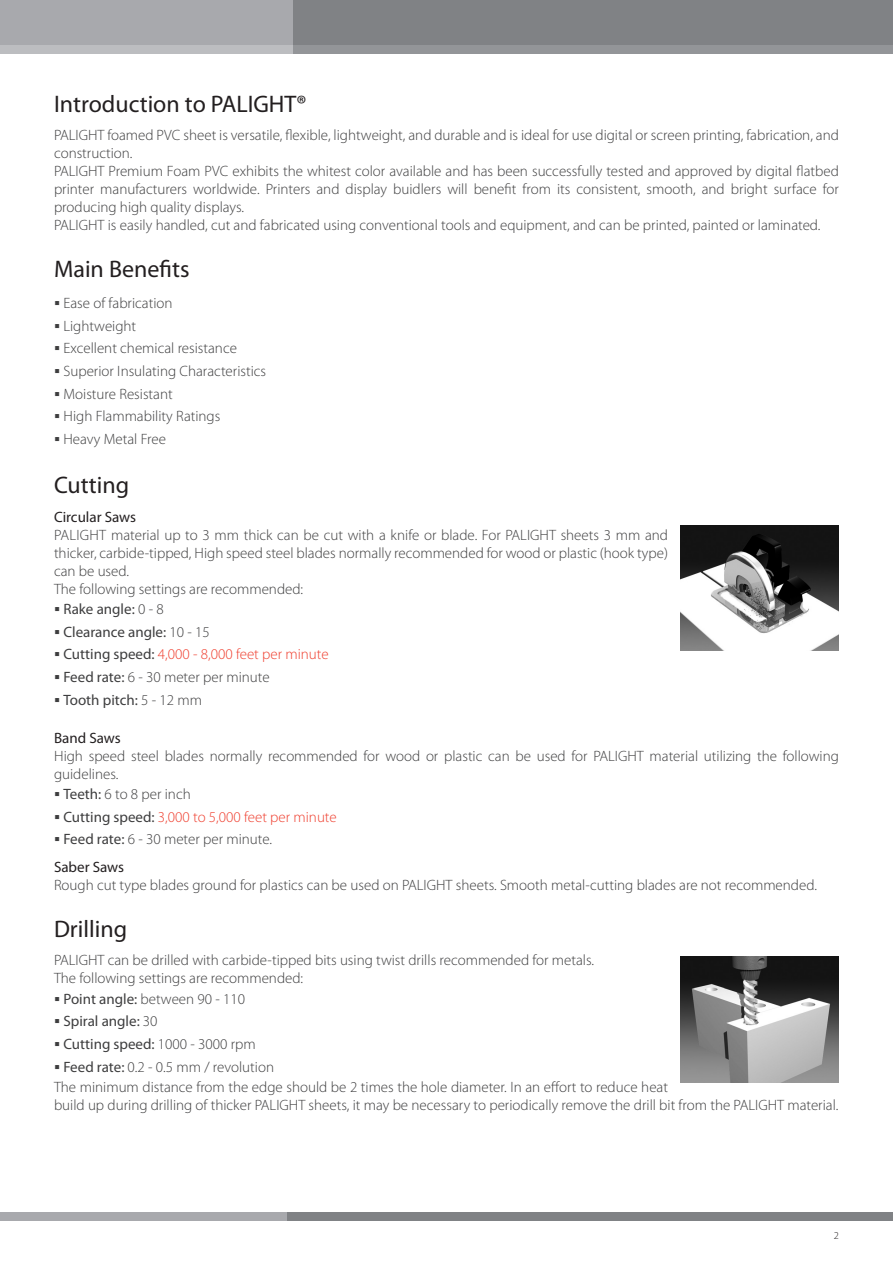
<style>
.page{position:relative;width:893px;height:1263px;background:#fff}
.page>*{position:absolute;margin:0;border:0;box-sizing:border-box;transform-origin:0 0}
.t1{font:24px "Myriad Pro";color:#231f20}
.Normal_-_Bulleted{font:300 15px/18px "Myriad Pro";color:#3e3e3f}
.Normal_-_Bulleted-2{font:15px "Myriad Pro";color:#3e3e3f}
.Normal_-_Bulleted-3{font:300 15px "Myriad Pro";color:#ef3e2e}
.t2{font:15px "Myriad Pro";color:#231f20}
.t3{font:300 10.5px "Myriad Pro";color:#231f20}
.s1{font-weight:300}
.s2{color:#3e3e3f}
.s3{font-weight:400;color:#3e3e3f}
.s4{font-weight:400}
</style>
<div class="page">
<div style="left:286px;top:1212px;width:607px;height:9px;background:#808285"></div>
<div style="left:0;top:1212px;width:286px;height:9px;background:#a8a9ad"></div>
<div style="left:293px;top:0;width:600px;height:54px;background:#808285"></div>
<div style="left:293px;top:45px;width:600px;height:9px;background:#939598"></div>
<div style="left:0;top:0;width:293px;height:54px;background:#a8a9ad"></div>
<div style="left:0;top:45px;width:293px;height:9px;background:#bcbdc0"></div>
<img style="left:681px;top:525px;width:158px;height:126px">
<img style="left:681px;top:957px;width:158px;height:125px">
<p class="t1" style="left:54px;top:90px;width:254px">Introduction to PALIGHT®</p>
<p class="Normal_-_Bulleted" style="left:54px;top:127px;width:786px">PALIGHT foamed PVC sheet is versatile, flexible, lightweight, and durable and is ideal for use digital or screen printing, fabrication, and construction.</p>
<p class="Normal_-_Bulleted" style="left:54px;top:163px;width:786px;text-align:justify">PALIGHT Premium Foam PVC exhibits the whitest color available and has been successfully tested and approved by digital flatbed printer manufacturers worldwide. Printers and display buidlers will benefit from its consistent, smooth, and bright surface for producing high quality displays.</p>
<p class="Normal_-_Bulleted" style="left:54px;top:217px;width:768px">PALIGHT is easily handled, cut and fabricated using conventional tools and equipment, and can be printed, painted or laminated.</p>
<p class="t1" style="left:54px;top:256px;width:137px">Main Benefits</p>
<p class="Normal_-_Bulleted" style="left:54px;top:294px;width:120px">▪ Ease of fabrication</p>
<p class="Normal_-_Bulleted" style="left:54px;top:317px;width:84px">▪ Lightweight</p>
<p class="Normal_-_Bulleted" style="left:54px;top:340px;width:184px">▪ Excellent chemical resistance</p>
<p class="Normal_-_Bulleted" style="left:54px;top:362px;width:214px">▪ Superior Insulating Characteristics</p>
<p class="Normal_-_Bulleted" style="left:54px;top:385px;width:120px">▪ Moisture Resistant</p>
<p class="Normal_-_Bulleted" style="left:54px;top:408px;width:168px">▪ High Flammability Ratings</p>
<p class="Normal_-_Bulleted" style="left:54px;top:430px;width:113px">▪ Heavy Metal Free</p>
<p class="t1" style="left:54px;top:472px;width:77px">Cutting</p>
<p class="t2" style="left:54px;top:509px;width:84px">Circular Saws</p>
<p class="Normal_-_Bulleted" style="left:54px;top:526px;width:616px;text-align:justify">PALIGHT material up to 3 mm thick can be cut with a knife or blade. For PALIGHT sheets 3 mm and thicker, carbide-tipped, High speed steel blades normally recommended for wood or plastic (hook type) can be used.</p>
<p class="Normal_-_Bulleted" style="left:54px;top:580px;width:251px">The following settings are recommended:</p>
<p class="Normal_-_Bulleted-2" style="left:54px;top:601px;width:111px">▪ Rake angle: <span class="s1">0 - 8</span></p>
<p class="Normal_-_Bulleted-2" style="left:54px;top:623px;width:157px">▪ Clearance angle: <span class="s1">10 - 15</span></p>
<p class="Normal_-_Bulleted-3" style="left:54px;top:646px;width:276px"><span class="s2">▪</span> <span class="s3">Cutting speed:</span> 4,000 - 8,000 feet per minute</p>
<p class="Normal_-_Bulleted" style="left:54px;top:668px;width:217px">▪ <span class="s4">Feed rate:</span> 6 - 30 meter per minute</p>
<p class="Normal_-_Bulleted-2" style="left:54px;top:691px;width:150px">▪ Tooth pitch: <span class="s1">5 - 12 mm</span></p>
<p class="t2" style="left:54px;top:730px;width:68px">Band Saws</p>
<p class="Normal_-_Bulleted" style="left:54px;top:747px;width:786px">High speed steel blades normally recommended for wood or plastic can be used for PALIGHT material utilizing the following guidelines.</p>
<p class="Normal_-_Bulleted" style="left:54px;top:785px;width:138px">▪ <span class="s4">Teeth:</span> 6 to 8 per inch</p>
<p class="Normal_-_Bulleted-3" style="left:54px;top:808px;width:284px"><span class="s2">▪</span> <span class="s3">Cutting speed:</span> 3,000 to 5,000 feet per minute</p>
<p class="Normal_-_Bulleted" style="left:54px;top:831px;width:220px">▪ <span class="s4">Feed rate:</span> 6 - 30 meter per minute.</p>
<p class="t2" style="left:54px;top:859px;width:72px">Saber Saws</p>
<p class="Normal_-_Bulleted" style="left:54px;top:876px;width:764px">Rough cut type blades ground for plastics can be used on PALIGHT sheets. Smooth metal-cutting blades are not recommended.</p>
<p class="t1" style="left:54px;top:915px;width:75px">Drilling</p>
<p class="Normal_-_Bulleted" style="left:54px;top:952px;width:542px">PALIGHT can be drilled with carbide-tipped bits using twist drills recommended for metals.</p>
<p class="Normal_-_Bulleted" style="left:54px;top:970px;width:251px">The following settings are recommended:</p>
<p class="Normal_-_Bulleted" style="left:54px;top:990px;width:193px">▪ <span class="s4">Point angle:</span> between 90 - 110</p>
<p class="Normal_-_Bulleted-2" style="left:54px;top:1013px;width:105px">▪ Spiral angle: <span class="s1">30</span></p>
<p class="Normal_-_Bulleted-2" style="left:54px;top:1036px;width:203px">▪ Cutting speed: <span class="s1">1000 - 3000 rpm</span></p>
<p class="Normal_-_Bulleted" style="left:54px;top:1058px;width:222px">▪ <span class="s4">Feed rate:</span> 0.2 - 0.5 mm / revolution</p>
<p class="Normal_-_Bulleted" style="left:54px;top:1078px;width:786px">The minimum distance from the edge should be 2 times the hole diameter. In an effort to reduce heat<br>build up during drilling of thicker PALIGHT sheets, it may be necessary to periodically remove the drill bit from the PALIGHT material.</p>
<p class="t3" style="left:834px;top:1229px;width:7px">2</p>
</div>
